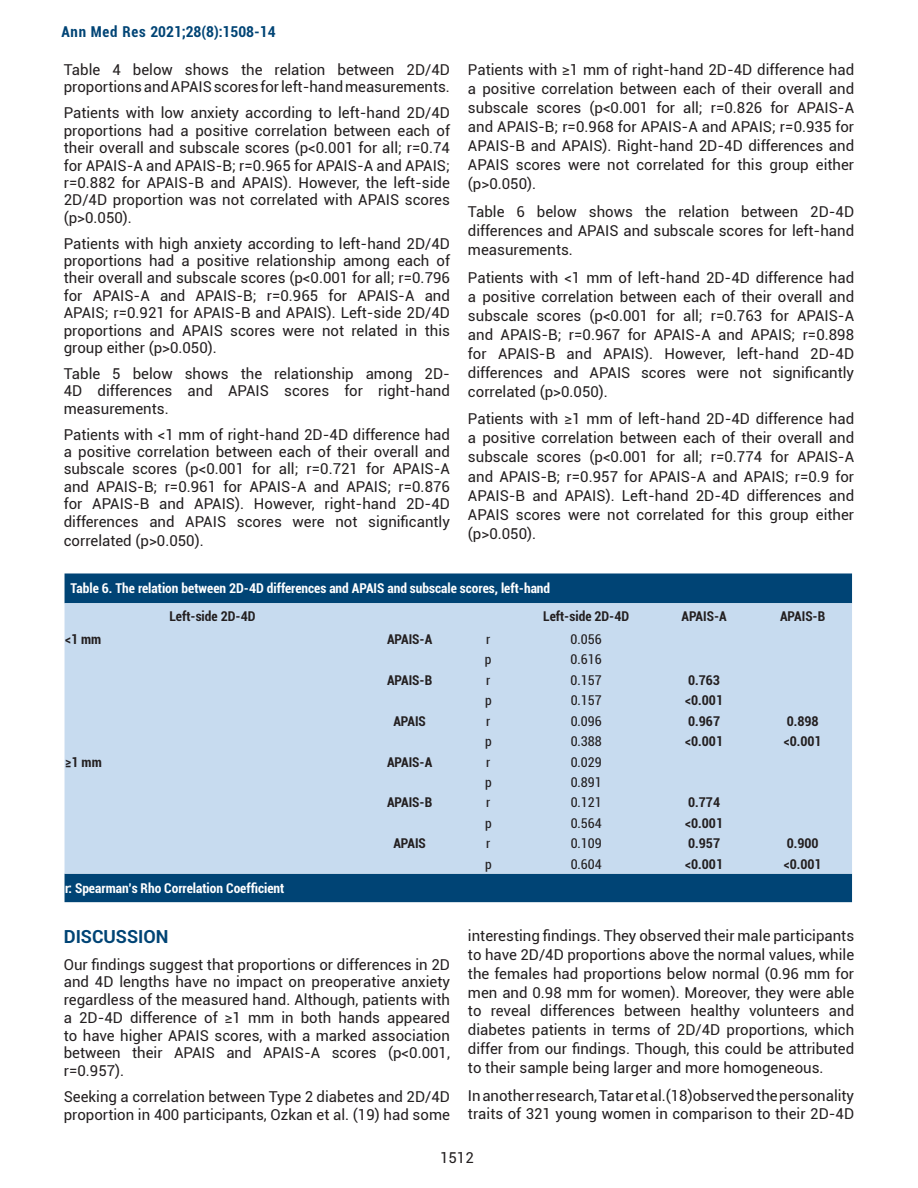
<style>
.page{position:relative;width:918px;height:1188px;background:#fff}
.page>*{position:absolute;margin:0;border:0;box-sizing:border-box;transform-origin:0 0}
.t1{font:700 18px "Roboto";color:#004475}
.t2{font:15px/19px "Roboto";color:#231f20;text-align:justify}
.t3{font:700 condensed 15px "Roboto";color:#004475}
.t4{font:700 condensed 13.5px "Roboto";color:#231f20}
.t5{font:700 condensed 13.5px "Roboto";color:#fff}
.t6{font:condensed 13.5px "Roboto";color:#231f20}
</style>
<div class="page">
<div style="left:65px;top:573px;width:787px;height:329px;background:#004475"></div>
<div style="left:65px;top:603px;width:787px;height:271px;background:#c7dbef"></div>
<p class="t3" style="left:61px;top:21px;width:216px">Ann Med Res 2021;28(8):1508-14</p>
<p class="t2" style="left:64px;top:60px;width:388px;line-height:17.4px">Table 4 below shows the relation between 2D/4D proportions and APAIS scores for left-hand measurements.</p>
<p class="t2" style="left:64px;top:104px;width:388px;line-height:17.4px">Patients with low anxiety according to left-hand 2D/4D proportions had a positive correlation between each of their overall and subscale scores (p&lt;0.001 for all; r=0.74 for APAIS-A and APAIS-B; r=0.965 for APAIS-A and APAIS; r=0.882 for APAIS-B and APAIS). However, the left-side 2D/4D proportion was not correlated with APAIS scores (p&gt;0.050).</p>
<p class="t2" style="left:64px;top:234px;width:388px;line-height:17.4px">Patients with high anxiety according to left-hand 2D/4D proportions had a positive relationship among each of their overall and subscale scores (p&lt;0.001 for all; r=0.796 for APAIS-A and APAIS-B; r=0.965 for APAIS-A and APAIS; r=0.921 for APAIS-B and APAIS). Left-side 2D/4D proportions and APAIS scores were not related in this group either (p&gt;0.050).</p>
<p class="t2" style="left:64px;top:364px;width:388px;line-height:17.4px">Table 5 below shows the relationship among 2D-4D differences and APAIS scores for right-hand measurements.</p>
<p class="t2" style="left:64px;top:425px;width:388px;line-height:17.7px">Patients with &lt;1 mm of right-hand 2D-4D difference had a positive correlation between each of their overall and subscale scores (p&lt;0.001 for all; r=0.721 for APAIS-A and APAIS-B; r=0.961 for APAIS-A and APAIS; r=0.876 for APAIS-B and APAIS). However, right-hand 2D-4D differences and APAIS scores were not significantly correlated (p&gt;0.050).</p>
<p class="t2" style="left:468px;top:60px;width:388px">Patients with ≥1 mm of right-hand 2D-4D difference had a positive correlation between each of their overall and subscale scores (p&lt;0.001 for all; r=0.826 for APAIS-A and APAIS-B; r=0.968 for APAIS-A and APAIS; r=0.935 for APAIS-B and APAIS). Right-hand 2D-4D differences and APAIS scores were not correlated for this group either (p&gt;0.050).</p>
<p class="t2" style="left:468px;top:201px;width:388px">Table 6 below shows the relation between 2D-4D differences and APAIS and subscale scores for left-hand measurements.</p>
<p class="t2" style="left:468px;top:267px;width:388px">Patients with &lt;1 mm of left-hand 2D-4D difference had a positive correlation between each of their overall and subscale scores (p&lt;0.001 for all; r=0.763 for APAIS-A and APAIS-B; r=0.967 for APAIS-A and APAIS; r=0.898 for APAIS-B and APAIS). However, left-hand 2D-4D differences and APAIS scores were not significantly correlated (p&gt;0.050).</p>
<p class="t2" style="left:468px;top:409px;width:388px">Patients with ≥1 mm of left-hand 2D-4D difference had a positive correlation between each of their overall and subscale scores (p&lt;0.001 for all; r=0.774 for APAIS-A and APAIS-B; r=0.957 for APAIS-A and APAIS; r=0.9 for APAIS-B and APAIS). Left-hand 2D-4D differences and APAIS scores were not correlated for this group either (p&gt;0.050).</p>
<p class="t5" style="left:71px;top:579px;width:481px">Table 6. The relation between 2D-4D differences and APAIS and subscale scores, left-hand</p>
<p class="t4" style="left:169px;top:607px;width:88px">Left-side 2D-4D</p>
<p class="t4" style="left:543px;top:607px;width:88px">Left-side 2D-4D</p>
<p class="t4" style="left:682px;top:607px;width:47px">APAIS-A</p>
<p class="t4" style="left:780px;top:607px;width:47px">APAIS-B</p>
<p class="t4" style="left:65px;top:630px;width:38px">&lt;1 mm</p>
<p class="t4" style="left:387px;top:630px;width:47px">APAIS-A</p>
<p class="t6" style="left:486px;top:630px;width:6px">r</p>
<p class="t6" style="left:571px;top:630px;width:33px">0.056</p>
<p class="t6" style="left:485px;top:650px;width:8px">p</p>
<p class="t6" style="left:571px;top:650px;width:33px">0.616</p>
<p class="t4" style="left:387px;top:671px;width:47px">APAIS-B</p>
<p class="t6" style="left:486px;top:671px;width:6px">r</p>
<p class="t6" style="left:571px;top:671px;width:33px">0.157</p>
<p class="t4" style="left:688px;top:671px;width:33px">0.763</p>
<p class="t6" style="left:485px;top:691px;width:8px">p</p>
<p class="t6" style="left:571px;top:691px;width:33px">0.157</p>
<p class="t4" style="left:685px;top:691px;width:39px">&lt;0.001</p>
<p class="t4" style="left:393px;top:711px;width:34px">APAIS</p>
<p class="t6" style="left:486px;top:712px;width:6px">r</p>
<p class="t6" style="left:571px;top:712px;width:33px">0.096</p>
<p class="t4" style="left:688px;top:711px;width:33px">0.967</p>
<p class="t4" style="left:787px;top:711px;width:33px">0.898</p>
<p class="t6" style="left:485px;top:732px;width:8px">p</p>
<p class="t6" style="left:571px;top:732px;width:33px">0.388</p>
<p class="t4" style="left:685px;top:732px;width:39px">&lt;0.001</p>
<p class="t4" style="left:784px;top:732px;width:39px">&lt;0.001</p>
<p class="t4" style="left:65px;top:752px;width:38px">≥1 mm</p>
<p class="t4" style="left:387px;top:752px;width:47px">APAIS-A</p>
<p class="t6" style="left:486px;top:752px;width:6px">r</p>
<p class="t6" style="left:571px;top:752px;width:33px">0.029</p>
<p class="t6" style="left:485px;top:773px;width:8px">p</p>
<p class="t6" style="left:571px;top:773px;width:33px">0.891</p>
<p class="t4" style="left:387px;top:793px;width:47px">APAIS-B</p>
<p class="t6" style="left:486px;top:793px;width:6px">r</p>
<p class="t6" style="left:571px;top:793px;width:33px">0.121</p>
<p class="t4" style="left:688px;top:793px;width:33px">0.774</p>
<p class="t6" style="left:485px;top:814px;width:8px">p</p>
<p class="t6" style="left:571px;top:814px;width:33px">0.564</p>
<p class="t4" style="left:685px;top:813px;width:39px">&lt;0.001</p>
<p class="t4" style="left:393px;top:834px;width:34px">APAIS</p>
<p class="t6" style="left:486px;top:834px;width:6px">r</p>
<p class="t6" style="left:571px;top:834px;width:33px">0.109</p>
<p class="t4" style="left:688px;top:834px;width:33px">0.957</p>
<p class="t4" style="left:787px;top:834px;width:33px">0.900</p>
<p class="t6" style="left:485px;top:854px;width:8px">p</p>
<p class="t6" style="left:571px;top:854px;width:33px">0.604</p>
<p class="t4" style="left:685px;top:854px;width:39px">&lt;0.001</p>
<p class="t4" style="left:784px;top:854px;width:39px">&lt;0.001</p>
<p class="t5" style="left:65px;top:879px;width:221px">r: Spearman’s Rho Correlation Coefficient</p>
<p class="t1" style="left:64px;top:924px;width:106px">DISCUSSION</p>
<p class="t2" style="left:64px;top:955px;width:388px;line-height:17.7px">Our findings suggest that proportions or differences in 2D and 4D lengths have no impact on preoperative anxiety regardless of the measured hand. Although, patients with a 2D-4D difference of ≥1 mm in both hands appeared to have higher APAIS scores, with a marked association between their APAIS and APAIS-A scores (p&lt;0.001, r=0.957).</p>
<p class="t2" style="left:64px;top:1087px;width:388px;line-height:17.7px">Seeking a correlation between Type 2 diabetes and 2D/4D proportion in 400 participants, Ozkan et al. (19) had some</p>
<p class="t2" style="left:468px;top:926px;width:388px">interesting findings. They observed their male participants to have 2D/4D proportions above the normal values, while the females had proportions below normal (0.96 mm for men and 0.98 mm for women). Moreover, they were able to reveal differences between healthy volunteers and diabetes patients in terms of 2D/4D proportions, which differ from our findings. Though, this could be attributed to their sample being larger and more homogeneous.</p>
<p class="t2" style="left:468px;top:1085px;width:388px">In another research, Tatar et al.(18)observed the personality traits of 321 young women in comparison to their 2D-4D</p>
<p class="t2" style="left:440px;top:1147px;width:35px">1512</p>
</div>
